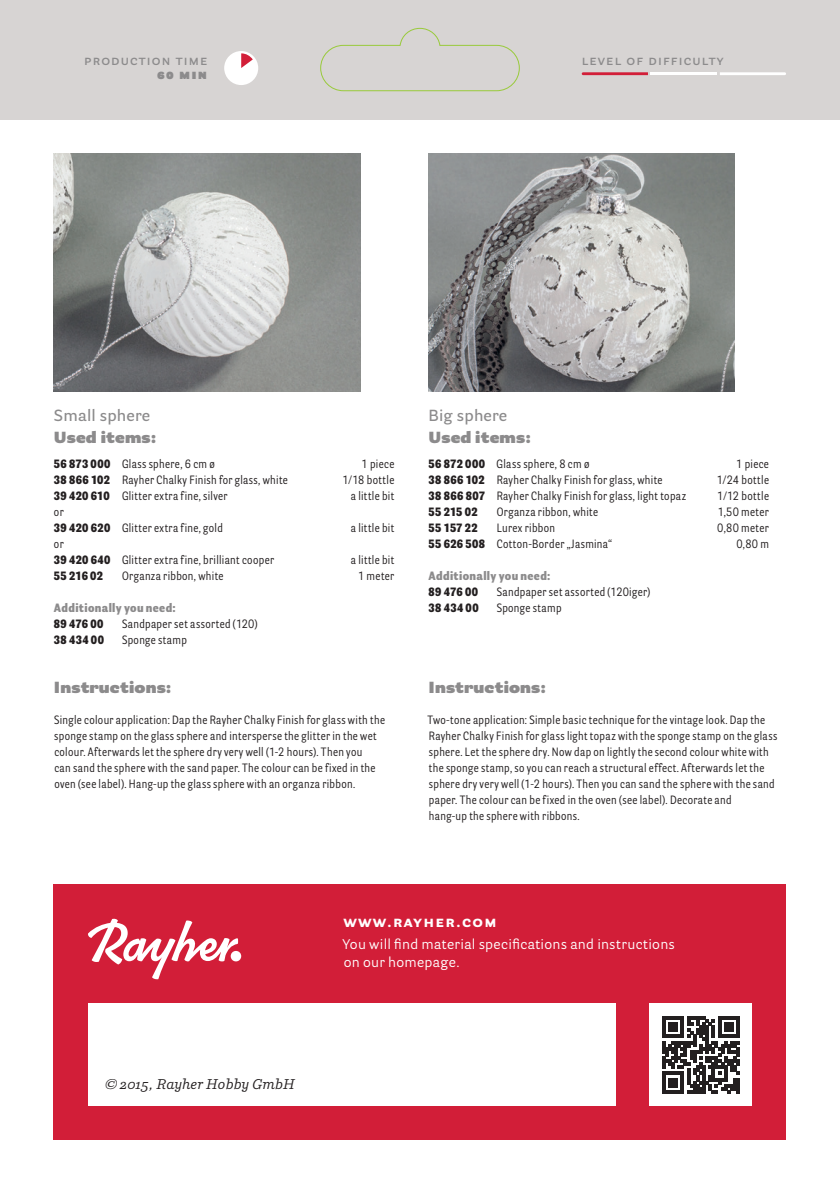
<style>
.page{position:relative;width:840px;height:1191px;background:#fff}
.page>*{position:absolute;margin:0;border:0;box-sizing:border-box;transform-origin:0 0}
.t1{font:900 16px "Parry Grotesque Pro";letter-spacing:.01em;color:#8c8b8c}
.t2{font:600 16px "Parry Grotesque Pro";letter-spacing:.01em;color:#8c8b8c}
.t3{font:700 16px "Parry Grotesque Pro";letter-spacing:.08em;color:#fff}
.t4{font:14px/18px "Parry Grotesque Pro";letter-spacing:.02em;color:#fff}
.t5{font:600 14px "Parry Grotesque Pro";letter-spacing:.08em;color:#8c8b8c}
.t6{font:italic 14px "Parry Pro";letter-spacing:.01em;color:#231f20}
.t7{font:900 14px "Parry Grotesque Pro";color:#8c8b8c}
.t8{font:12px/16px "Parry Grot Con Pro";letter-spacing:.03em;color:#231f20}
.t9{font:900 12px "Parry Grot Con Pro";letter-spacing:.025em;color:#231f20}
.t10{font:900 12px "Parry Grot Con Pro";letter-spacing:.03em;color:#8c8b8c}
.s1{font-weight:900}
</style>
<div class="page">
<div style="left:54px;top:884px;width:731px;height:256px;background:#d21e38"></div>
<div style="left:88px;top:1003px;width:527px;height:103px;background:#fff"></div>
<div style="left:0;top:0;width:839px;height:119px;background:#d7d4d3"></div>
<svg style="left:88px;top:918px;width:150px;height:61px"></svg>
<div style="left:230px;top:951px;width:11px;height:10px;background:#fff;border-radius:50%"></div>
<svg style="left:720px;top:72px;width:65px;height:3px"></svg>
<svg style="left:581px;top:72px;width:66px;height:3px"></svg>
<div style="left:224px;top:51px;width:34px;height:34px;background:#fff;border-radius:50%"></div>
<svg style="left:241px;top:53px;width:12px;height:15px"></svg>
<div style="left:649px;top:1003px;width:102px;height:103px;background:#fff"></div>
<svg style="left:662px;top:1016px;width:77px;height:77px"></svg>
<hr style="left:650px;top:72px;width:66px;height:3px;background:#fff">
<img style="left:428px;top:153px;width:306px;height:238px">
<img style="left:54px;top:153px;width:306px;height:238px">
<svg style="left:320px;top:28px;width:199px;height:63px"></svg>
<p class="t5" style="left:84px;top:50px;width:125px">production time</p>
<p class="t5" style="left:581px;top:50px;width:143px">level of difficulty</p>
<p class="t7" style="left:157px;top:63px;width:51px">60 min</p>
<h1 class="t2" style="left:54px;top:404px;width:98px">Small sphere</h1>
<h1 class="t1" style="left:54px;top:425px;width:104px">Used items:</h1>
<p class="t8" style="left:54px;top:456px;width:162px"><span class="s1">56 873 000</span> Glass sphere, 6 cm ø</p>
<p class="t8" style="left:361px;top:456px;width:34px">1 piece</p>
<p class="t8" style="left:54px;top:472px;width:235px"><span class="s1">38 866 102</span> Rayher Chalky Finish for glass, white</p>
<p class="t8" style="left:342px;top:472px;width:53px">1/18 bottle</p>
<p class="t8" style="left:54px;top:488px;width:175px"><span class="s1">39 420 610</span> Glitter extra fine, silver</p>
<p class="t8" style="left:351px;top:488px;width:45px">a little bit</p>
<p class="t8" style="left:54px;top:504px;width:170px">or<br><span class="s1">39 420 620</span> Glitter extra fine, gold</p>
<p class="t8" style="left:351px;top:520px;width:45px">a little bit</p>
<p class="t8" style="left:54px;top:536px;width:221px">or<br><span class="s1">39 420 640</span> Glitter extra fine, brilliant cooper</p>
<p class="t8" style="left:351px;top:552px;width:45px">a little bit</p>
<p class="t9" style="left:54px;top:567px;width:51px">55 216 02</p>
<p class="t8" style="left:122px;top:568px;width:103px">Organza ribbon, white</p>
<p class="t8" style="left:358px;top:568px;width:38px">1 meter</p>
<p class="t10" style="left:54px;top:600px;width:123px">Additionally you need:</p>
<p class="t9" style="left:54px;top:615px;width:51px">89 476 00</p>
<p class="t8" style="left:122px;top:616px;width:137px">Sandpaper set assorted (120)</p>
<p class="t9" style="left:54px;top:631px;width:51px">38 434 00</p>
<p class="t8" style="left:122px;top:632px;width:66px">Sponge stamp</p>
<h1 class="t2" style="left:428px;top:404px;width:80px">Big sphere</h1>
<h1 class="t1" style="left:428px;top:425px;width:104px">Used items:</h1>
<p class="t8" style="left:428px;top:456px;width:162px"><span class="s1">56 872 000</span> Glass sphere, 8 cm ø</p>
<p class="t8" style="left:735px;top:456px;width:34px">1 piece</p>
<p class="t8" style="left:428px;top:472px;width:235px"><span class="s1">38 866 102</span> Rayher Chalky Finish for glass, white</p>
<p class="t8" style="left:716px;top:472px;width:54px">1/24 bottle</p>
<p class="t8" style="left:428px;top:488px;width:259px"><span class="s1">38 866 807</span> Rayher Chalky Finish for glass, light topaz</p>
<p class="t8" style="left:716px;top:488px;width:53px">1/12 bottle</p>
<p class="t9" style="left:428px;top:503px;width:51px">55 215 02</p>
<p class="t8" style="left:496px;top:504px;width:103px">Organza ribbon, white</p>
<p class="t8" style="left:717px;top:504px;width:53px">1,50 meter</p>
<p class="t9" style="left:428px;top:519px;width:51px">55 157 22</p>
<p class="t8" style="left:496px;top:520px;width:60px">Lurex ribbon</p>
<p class="t8" style="left:716px;top:520px;width:53px">0,80 meter</p>
<p class="t8" style="left:428px;top:536px;width:185px"><span class="s1">55 626 508</span> Cotton-Border „Jasmina“</p>
<p class="t8" style="left:736px;top:536px;width:34px">0,80 m</p>
<p class="t10" style="left:428px;top:567px;width:123px">Additionally you need:</p>
<p class="t9" style="left:428px;top:583px;width:51px">89 476 00</p>
<p class="t8" style="left:496px;top:584px;width:155px">Sandpaper set assorted (120iger)</p>
<p class="t9" style="left:428px;top:599px;width:51px">38 434 00</p>
<p class="t8" style="left:496px;top:600px;width:66px">Sponge stamp</p>
<h1 class="t1" style="left:54px;top:675px;width:119px">Instructions:</h1>
<h1 class="t1" style="left:428px;top:675px;width:119px">Instructions:</h1>
<p class="t8" style="left:54px;top:711px;width:332px">Single colour application: Dap the Rayher Chalky Finish for glass with the sponge stamp on the glass sphere and intersperse the glitter in the wet colour. Afterwards let the sphere dry very well (1-2 hours). Then you<br>can sand the sphere with the sand paper. The colour can be fixed in the oven (see label). Hang-up the glass sphere with an organza ribbon.</p>
<p class="t8" style="left:427px;top:711px;width:351px">Two-tone application: Simple basic technique for the vintage look. Dap the Rayher Chalky Finish for glass light topaz with the sponge stamp on the glass sphere. Let the sphere dry. Now dap on lightly the second colour white with the sponge stamp, so you can reach a structural effect. Afterwards let the sphere dry very well (1-2 hours). Then you can sand the sphere with the sand paper. The colour can be fixed in the oven (see label). Decorate and<br>hang-up the sphere with ribbons.</p>
<h1 class="t3" style="left:343px;top:910px;width:155px">www.rayher.com</h1>
<p class="t6" style="left:105px;top:1074px;width:191px">© 2015, Rayher Hobby GmbH</p>
<p class="t4" style="left:342px;top:935px;width:334px">You will find material specifications and instructions on our homepage.</p>
</div>
